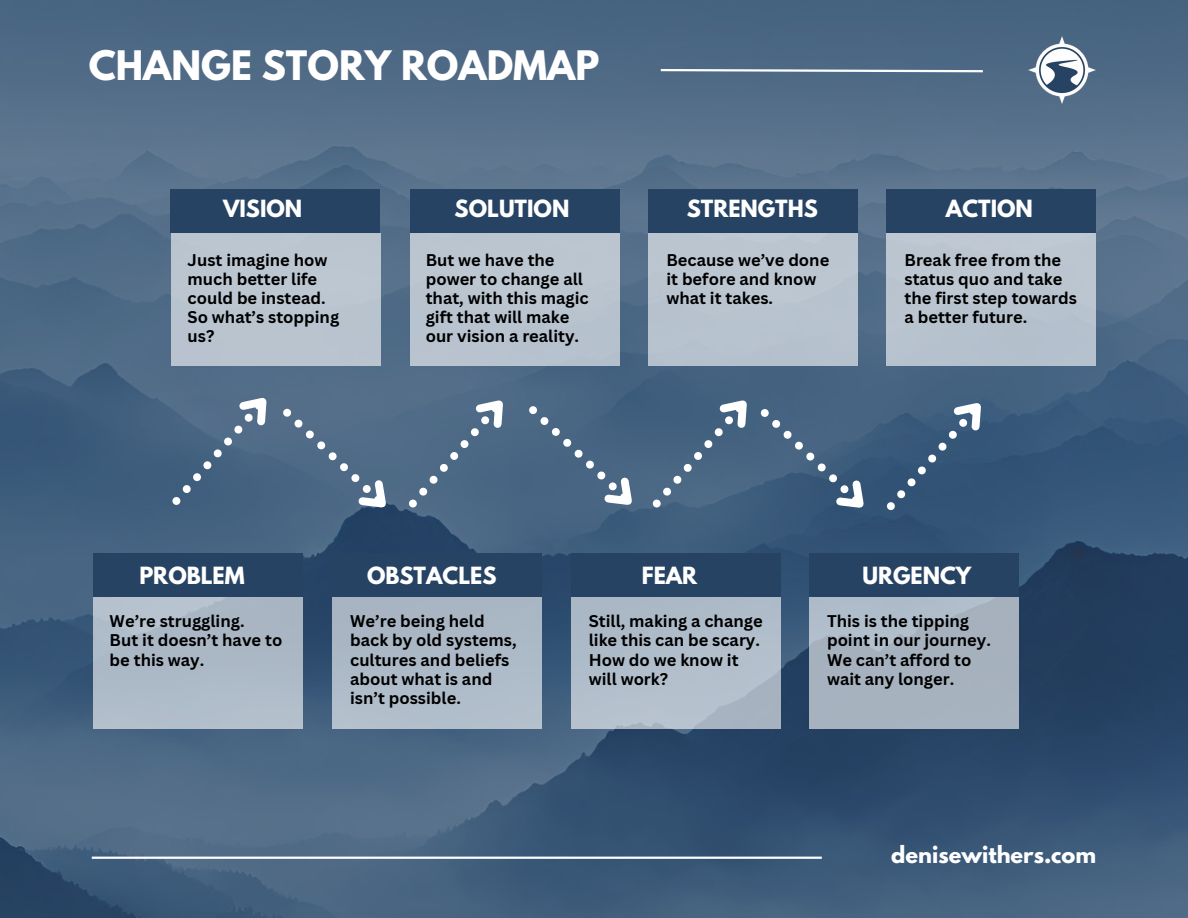
<style>
.page{position:relative;width:1188px;height:918px;background:#fff}
.page>*{position:absolute;margin:0;border:0;box-sizing:border-box;transform-origin:0 0}
.t1{font:700 36px "League Spartan";color:#fff}
.t2{font:700 21px "League Spartan";color:#fff}
.t3{font:700 16.5px/19.2px "Canva Sans";color:#000}
</style>
<div class="page">
<img style="left:0;top:0;width:1188px;height:918px">
<svg style="left:659px;top:68px;width:326px;height:5px"></svg>
<hr style="left:92px;top:857px;width:730px;height:2px;background:#fdfdfd">
<img style="left:1028px;top:36px;width:68px;height:68px">
<div style="left:93px;top:553px;width:210px;height:176px;background:#adb9c7"></div>
<div style="left:333px;top:553px;width:209px;height:176px;background:#acb9c7"></div>
<div style="left:571px;top:553px;width:209px;height:176px;background:#b0bdca"></div>
<div style="left:809px;top:553px;width:210px;height:176px;background:#a7b2bf"></div>
<div style="left:93px;top:553px;width:210px;height:43px;background:#274364"></div>
<div style="left:333px;top:553px;width:209px;height:43px;background:#274364"></div>
<div style="left:571px;top:553px;width:209px;height:43px;background:#274364"></div>
<div style="left:809px;top:553px;width:210px;height:43px;background:#274364"></div>
<div style="left:171px;top:190px;width:209px;height:43px;background:#274364"></div>
<div style="left:887px;top:190px;width:209px;height:175px;background:#b9c4cf"></div>
<div style="left:649px;top:190px;width:209px;height:175px;background:#b9c4cf"></div>
<div style="left:410px;top:190px;width:209px;height:175px;background:#b9c4cf"></div>
<div style="left:171px;top:233px;width:209px;height:132px;background:#bbc5d0"></div>
<div style="left:410px;top:190px;width:209px;height:43px;background:#274364"></div>
<div style="left:649px;top:190px;width:209px;height:43px;background:#274364"></div>
<div style="left:887px;top:189px;width:209px;height:43px;background:#274364"></div>
<svg style="left:171px;top:377px;width:832px;height:152px;background:#4c6986"></svg>
<p class="t1" style="left:89px;top:47px;width:512px">CHANGE STORY ROADMAP</p>
<p class="t2" style="left:223px;top:198px;width:81px">VISION</p>
<p class="t3" style="left:188px;top:250px;width:141px">Just imagine how much better life could be instead.</p>
<p class="t3" style="left:188px;top:307px;width:153px">So what’s stopping us?</p>
<p class="t2" style="left:455px;top:198px;width:116px">SOLUTION</p>
<p class="t2" style="left:687px;top:198px;width:133px">STRENGTHS</p>
<p class="t2" style="left:946px;top:198px;width:88px">ACTION</p>
<p class="t3" style="left:426px;top:250px;width:165px">But we have the power to change all that, with this magic gift that will make our vision a reality.</p>
<p class="t3" style="left:666px;top:250px;width:164px">Because we’ve done it before and know what it takes.</p>
<p class="t3" style="left:905px;top:250px;width:174px">Break free from the status quo and take the first step towards a better future.</p>
<p class="t2" style="left:139px;top:565px;width:107px">PROBLEM</p>
<p class="t2" style="left:367px;top:565px;width:131px">OBSTACLES</p>
<p class="t2" style="left:642px;top:565px;width:57px">FEAR</p>
<p class="t2" style="left:863px;top:565px;width:110px">URGENCY</p>
<p class="t3" style="left:110px;top:611px;width:136px">We’re struggling.</p>
<p class="t3" style="left:110px;top:630px;width:174px">But it doesn’t have to be this way.</p>
<p class="t3" style="left:350px;top:611px;width:168px">We’re being held back by old systems, cultures and beliefs about what is and isn’t possible.</p>
<p class="t3" style="left:589px;top:611px;width:175px">Still, making a change like this can be scary.<br>How do we know it will work?</p>
<p class="t3" style="left:827px;top:611px;width:165px">This is the tipping point in our journey.<br>We can’t afford to wait any longer.</p>
<p class="t2" style="left:891px;top:844px;width:206px">denisewithers.com</p>
</div>
